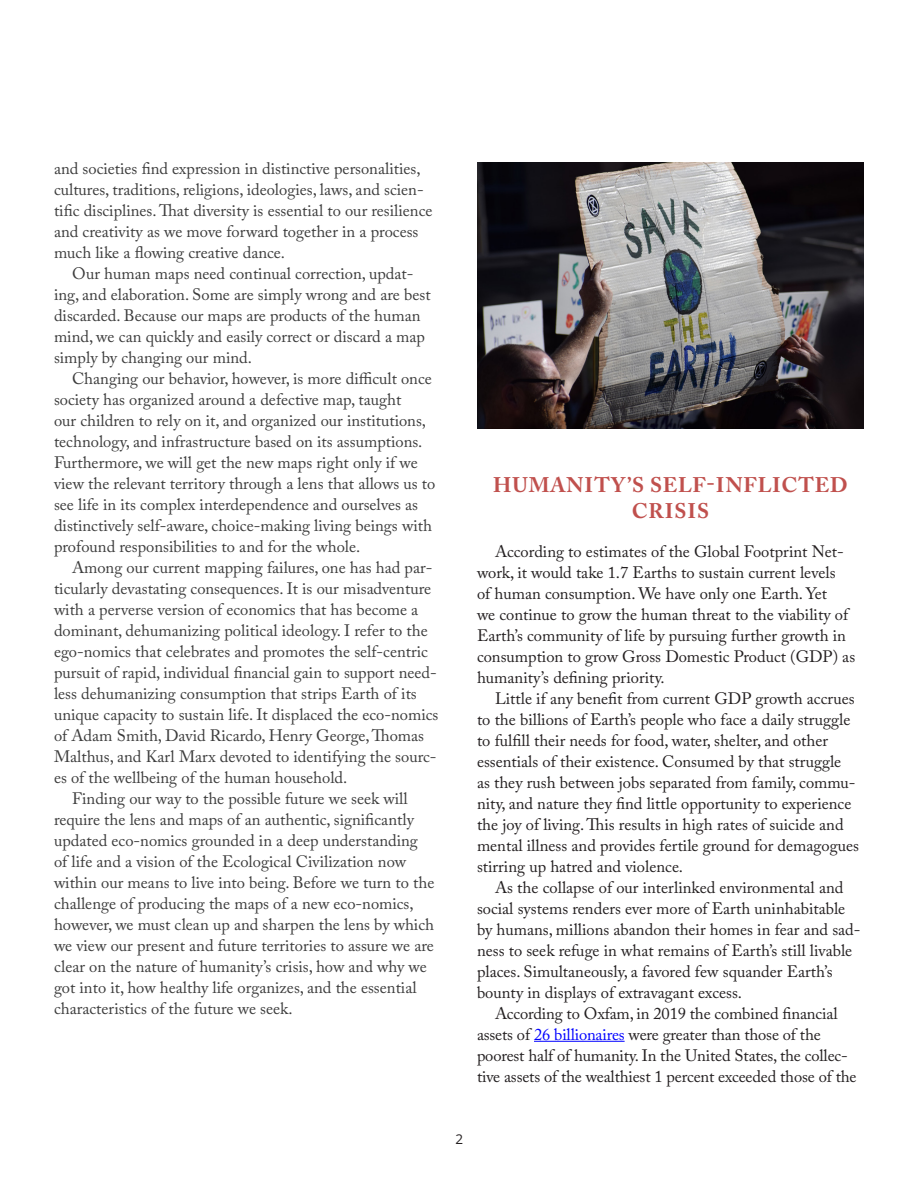
<style>
.page{position:relative;width:918px;height:1188px;background:#fff}
.page>*{position:absolute;margin:0;border:0;box-sizing:border-box;transform-origin:0 0}
.Subtitle{font:700 21px/25.2px "Adobe Caslon Pro";letter-spacing:.045em;color:#c0504d;text-align:center}
.t1{font:16.5px/21px "Adobe Caslon Pro";color:#3c3c3c}
.Body{font:16.5px/21px "Adobe Caslon Pro";color:#231f20}
.t2{font:13.5px "Open Sans";color:#231f20}
.s1{color:#00f}
</style>
<div class="page">
<hr style="left:534px;top:1041px;width:91px;height:1px;background:#00f">
<img style="left:477px;top:162px;width:387px;height:266px">
<p class="t1" style="left:54px;top:158px;width:380px">and societies find expression in distinctive personalities, cultures, traditions, religions, ideologies, laws, and scien&shy;tific disciplines. That diversity is essential to our resilience and creativity as we move forward together in a process much like a flowing creative dance.</p>
<p class="t1" style="left:54px;top:263px;width:378px;text-indent:18px">Our human maps need continual correction, updat&shy;ing, and elaboration. Some are simply wrong and are best discarded. Because our maps are products of the human mind, we can quickly and easily correct or discard a map simply by changing our mind.</p>
<p class="t1" style="left:54px;top:368px;width:383px;text-indent:18px">Changing our behavior, however, is more difficult once society has organized around a defective map, taught<br>our children to rely on it, and organized our institutions, technology, and infrastructure based on its assumptions.<br>Furthermore, we will get the new maps right only if we view the relevant territory through a lens that allows us to see life in its complex interdependence and ourselves as distinctively self-aware, choice-making living beings with profound responsibilities to and for the whole.</p>
<p class="t1" style="left:54px;top:557px;width:386px;text-indent:18px">Among our current mapping failures, one has had par&shy;ticularly devastating consequences. It is our misadventure with a perverse version of economics that has become a dominant, dehumanizing political ideology. I refer to the ego-nomics that celebrates and promotes the self-centric pursuit of rapid, individual financial gain to support need&shy;less dehumanizing consumption that strips Earth of its unique capacity to sustain life. It displaced the eco-nomics of Adam Smith, David Ricardo, Henry George, Thomas Malthus, and Karl Marx devoted to identifying the sourc&shy;es of the wellbeing of the human household.</p>
<p class="t1" style="left:54px;top:788px;width:382px;text-indent:18px">Finding our way to the possible future we seek will require the lens and maps of an authentic, significantly updated eco-nomics grounded in a deep understanding of life and a vision of the Ecological Civilization now within our means to live into being. Before we turn to the challenge of producing the maps of a new eco-nomics, however, we must clean up and sharpen the lens by which we view our present and future territories to assure we are clear on the nature of humanity’s crisis, how and why we got into it, how healthy life organizes, and the essential characteristics of the future we seek.</p>
<p class="Subtitle" style="left:493px;top:473px;width:356px">HUMANITY’S SELF-INFLICTED<br>CRISIS</p>
<p class="Body" style="left:477px;top:540px;width:380px;text-indent:18px">According to estimates of the Global Footprint Net&shy;work, it would take 1.7 Earths to sustain current levels<br>of human consumption. We have only one Earth. Yet<br>we continue to grow the human threat to the viability of Earth’s community of life by pursuing further growth in consumption to grow Gross Domestic Product (GDP) as humanity’s defining priority.</p>
<p class="Body" style="left:477px;top:687px;width:383px;text-indent:18px">Little if any benefit from current GDP growth accrues to the billions of Earth’s people who face a daily struggle to fulfill their needs for food, water, shelter, and other essentials of their existence. Consumed by that struggle<br>as they rush between jobs separated from family, commu&shy;nity, and nature they find little opportunity to experience the joy of living. This results in high rates of suicide and mental illness and provides fertile ground for demagogues stirring up hatred and violence.</p>
<p class="Body" style="left:477px;top:876px;width:385px;text-indent:18px">As the collapse of our interlinked environmental and social systems renders ever more of Earth uninhabitable by humans, millions abandon their homes in fear and sad&shy;ness to seek refuge in what remains of Earth’s still livable places. Simultaneously, a favored few squander Earth’s bounty in displays of extravagant excess.</p>
<p class="Body" style="left:477px;top:1002px;width:381px;text-indent:18px">According to Oxfam, in 2019 the combined financial assets of <span class="s1">26 billionaires</span> were greater than those of the poorest half of humanity. In the United States, the collec&shy;tive assets of the wealthiest 1 percent exceeded those of the</p>
<p class="t2" style="left:455px;top:1130px;width:9px">2</p>
</div>
